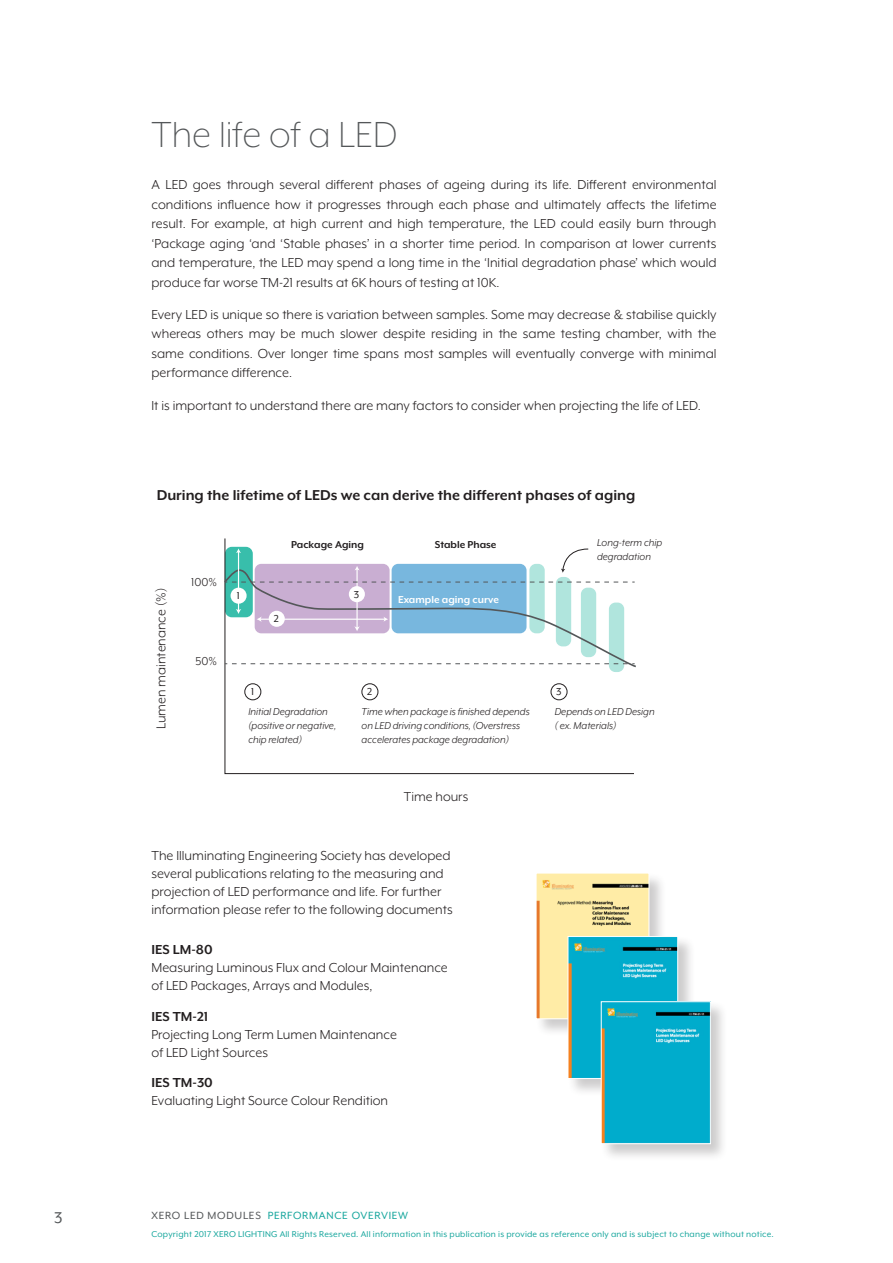
<style>
.page{position:relative;width:893px;height:1263px;background:#fff}
.page>*{position:absolute;margin:0;border:0;box-sizing:border-box;transform-origin:0 0}
.t1{font:300 41.7px "Mr Eaves XL Mod OT";color:#545759}
.t2{font:18px "Mr Eaves XL Mod OT";color:#545759}
.t3{font:700 16.5px "Mr Eaves XL Mod OT";color:#231f20}
.Main_Sub_head_text{font:15px/19.5px "Mr Eaves XL Mod OT";color:#231f20}
.t4{font:14.85px "Mr Eaves XL Mod OT";color:#231f20}
.t5{font:13.2px "Mr Eaves XL Mod OT";color:#231f20}
.t6{font:12px "Mr Eaves XL Mod OT";letter-spacing:.06em;color:#19a79e}
.t7{font:italic 11.55px/13.8px "Mr Eaves XL Mod OT";color:#231f20}
.t8{font:700 11.55px "Mr Eaves XL Mod OT";color:#231f20}
.t9{font:700 11.55px "Mr Eaves XL Mod OT";color:#fff}
.t10{font:11.55px "Mr Eaves XL Mod OT";color:#231f20}
.t11{font:9.75px "Mr Eaves XL Mod OT";letter-spacing:.02em;color:#19a79e}
.s1{font-weight:700}
.s2{color:#545759}
</style>
<div class="page">
<div style="left:535px;top:872px;width:132px;height:164px;background:#231f20;opacity:.23"></div>
<img style="left:538px;top:875px;width:109px;height:142px">
<div style="left:536px;top:873px;width:113px;height:146px;border:1px solid #fff"></div>
<div style="left:567px;top:936px;width:128px;height:160px;background:#231f20;opacity:.23"></div>
<img style="left:570px;top:938px;width:106px;height:139px">
<div style="left:568px;top:936px;width:110px;height:143px;border:1px solid #fff"></div>
<div style="left:601px;top:1001px;width:127px;height:160px;background:#231f20;opacity:.23"></div>
<img style="left:603px;top:1003px;width:106px;height:139px">
<div style="left:601px;top:1001px;width:110px;height:143px;border:1px solid #fff"></div>
<svg style="left:224px;top:538px;width:410px;height:236px"></svg>
<svg style="left:609px;top:602px;width:15px;height:70px"></svg>
<div style="left:245px;top:684px;width:16px;height:16px;background:#fff;border-radius:50%"></div>
<div style="left:245px;top:683px;width:16px;height:17px;border:1px solid #231f20;border-radius:50%"></div>
<div style="left:362px;top:684px;width:16px;height:16px;background:#fff;border-radius:50%"></div>
<div style="left:362px;top:683px;width:16px;height:17px;border:1px solid #231f20;border-radius:50%"></div>
<div style="left:551px;top:684px;width:16px;height:16px;background:#fff;border-radius:50%"></div>
<div style="left:551px;top:683px;width:16px;height:17px;border:1px solid #231f20;border-radius:50%"></div>
<svg style="left:224px;top:548px;width:412px;height:120px"></svg>
<p class="t1" style="left:152px;top:114px;width:247px">The life of a LED</p>
<p class="Main_Sub_head_text" style="left:152px;top:175px;width:566px;text-align:justify">A LED goes through several different phases of ageing during its life. Different environmental conditions influence how it progresses through each phase and ultimately affects the lifetime result. For example, at high current and high temperature, the LED could easily burn through ‘Package aging ‘and ‘Stable phases’ in a shorter time period. In comparison at lower currents and temperature, the LED may spend a long time in the ‘Initial degradation phase’ which would produce far worse TM-21 results at 6K hours of testing at 10K.</p>
<p class="Main_Sub_head_text" style="left:152px;top:305px;width:566px;text-align:justify">Every LED is unique so there is variation between samples. Some may decrease &amp; stabilise quickly whereas others may be much slower despite residing in the same testing chamber, with the same conditions. Over longer time spans most samples will eventually converge with minimal performance difference.</p>
<p class="Main_Sub_head_text" style="left:152px;top:395px;width:551px">It is important to understand there are many factors to consider when projecting the life of LED.</p>
<p class="t3" style="left:157px;top:487px;width:480px">During the lifetime of LEDs we can derive the different phases of aging</p>
<p class="t4" style="left:154px;top:729px;width:143px;rotate:-90deg">Lumen maintenance (%)</p>
<p class="t5" style="left:191px;top:576px;width:27px">100%</p>
<p class="t5" style="left:196px;top:654px;width:23px">50%</p>
<p class="t10" style="left:237px;top:590px;width:5px">1</p>
<p class="t8" style="left:291px;top:539px;width:74px">Package Aging</p>
<p class="t8" style="left:435px;top:539px;width:63px">Stable Phase</p>
<p class="t10" style="left:274px;top:613px;width:7px">2</p>
<p class="t10" style="left:354px;top:588px;width:7px">3</p>
<p class="t9" style="left:398px;top:594px;width:102px">Example aging curve</p>
<p class="t7" style="left:597px;top:536px;width:67px">Long-term chip degradation</p>
<p class="t10" style="left:251px;top:686px;width:5px">1</p>
<p class="t10" style="left:367px;top:686px;width:7px">2</p>
<p class="t10" style="left:556px;top:686px;width:7px">3</p>
<p class="t7" style="left:248px;top:705px;width:90px">Initial Degradation (positive or negative, chip related)</p>
<p class="t7" style="left:362px;top:705px;width:170px">Time when package is finished depends on LED driving conditions, (Overstress accelerates package degradation)</p>
<p class="t4" style="left:404px;top:789px;width:66px">Time hours</p>
<p class="t7" style="left:555px;top:705px;width:101px">Depends on LED Design ( ex. Materials)</p>
<p class="Main_Sub_head_text" style="left:152px;top:847px;width:303px;line-height:18px">The Illuminating Engineering Society has developed several publications relating to the measuring and projection of LED performance and life. For further information please refer to the following documents</p>
<p class="Main_Sub_head_text" style="left:152px;top:940px;width:298px;line-height:18px"><span class="s1">IES LM-80<br></span>Measuring Luminous Flux and Colour Maintenance of LED Packages, Arrays and Modules,</p>
<p class="Main_Sub_head_text" style="left:152px;top:1007px;width:247px;line-height:18px"><span class="s1">IES TM-21<br></span>Projecting Long Term Lumen Maintenance of LED Light Sources</p>
<p class="Main_Sub_head_text" style="left:152px;top:1074px;width:238px;line-height:18px"><span class="s1">IES TM-30<br></span>Evaluating Light Source Colour Rendition</p>
<p class="t2" style="left:54px;top:1209px;width:10px">3</p>
<p class="t6" style="left:152px;top:1209px;width:258px"><span class="s2">XERO LED MODULES</span> PERFORMANCE OVERVIEW</p>
<p class="t11" style="left:152px;top:1229px;width:624px">Copyright 2017 XERO LIGHTING All Rights Reserved. All information in this publication is provide as reference only and is subject to change without notice.</p>
</div>
